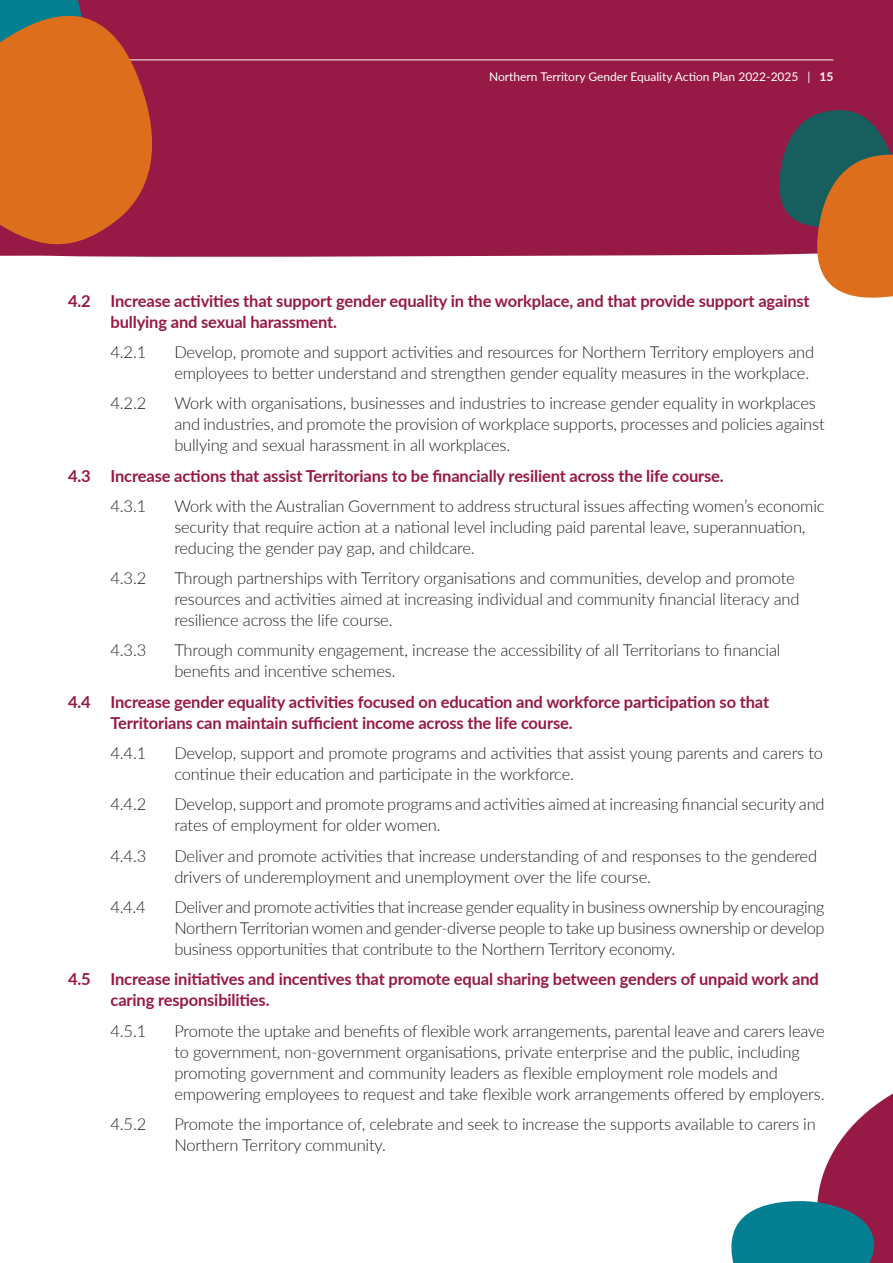
<style>
.page{position:relative;width:893px;height:1263px;background:#fff}
.page>*{position:absolute;margin:0;border:0;box-sizing:border-box;transform-origin:0 0}
._5__Table_Body{font:300 16.5px/21px "Lato";letter-spacing:-.01em;color:#231f20}
.Body_Copy{font:300 16.5px/21px "Lato";letter-spacing:-.01em;color:#231f20}
._4__Tabler_Header_1{font:700 16.5px/21px "Lato";letter-spacing:-.01em;color:#971945}
.t1{font:12px "Lato";color:#fff}
.s1{font-weight:700}
</style>
<div class="page">
<div style="left:162px;top:0;width:731px;height:257px;background:#971945"></div>
<svg style="left:731px;top:1093px;width:162px;height:170px"></svg>
<hr style="left:60px;top:60px;width:773px;height:1px;background:#fff">
<svg style="left:0;top:0;width:162px;height:257px;background:#c15a2c"></svg>
<svg style="left:775px;top:106px;width:118px;height:192px;background:#956950"></svg>
<p class="t1" style="left:489px;top:68px;width:346px">Northern Territory Gender Equality Action Plan 2022-2025 | <span class="s1">15</span></p>
<p class="_4__Tabler_Header_1" style="left:111px;top:289px;width:701px;text-indent:-43px">4.2 Increase activities that support gender equality in the workplace, and that provide support against bullying and sexual harassment.</p>
<p class="Body_Copy" style="left:111px;top:341px;width:37px">4.2.1</p>
<p class="Body_Copy" style="left:174px;top:341px;width:641px">Develop, promote and support activities and resources for Northern Territory employers and employees to better understand and strengthen gender equality measures in the workplace.</p>
<p class="Body_Copy" style="left:111px;top:392px;width:37px">4.2.2</p>
<p class="Body_Copy" style="left:174px;top:392px;width:652px">Work with organisations, businesses and industries to increase gender equality in workplaces and industries, and promote the provision of workplace supports, processes and policies against bullying and sexual harassment in all workplaces.</p>
<p class="_4__Tabler_Header_1" style="left:68px;top:464px;width:657px">4.3 Increase actions that assist Territorians to be financially resilient across the life course.</p>
<p class="Body_Copy" style="left:111px;top:495px;width:37px">4.3.1</p>
<p class="Body_Copy" style="left:174px;top:495px;width:652px">Work with the Australian Government to address structural issues affecting women’s economic security that require action at a national level including paid parental leave, superannuation, reducing the gender pay gap, and childcare.</p>
<p class="Body_Copy" style="left:111px;top:567px;width:37px">4.3.2</p>
<p class="Body_Copy" style="left:174px;top:567px;width:627px">Through partnerships with Territory organisations and communities, develop and promote resources and activities aimed at increasing individual and community financial literacy and resilience across the life course.</p>
<p class="Body_Copy" style="left:111px;top:639px;width:37px">4.3.3</p>
<p class="Body_Copy" style="left:174px;top:639px;width:608px">Through community engagement, increase the accessibility of all Territorians to financial benefits and incentive schemes.</p>
<p class="_4__Tabler_Header_1" style="left:111px;top:690px;width:660px;text-indent:-43px">4.4 Increase gender equality activities focused on education and workforce participation so that<br>Territorians can maintain sufficient income across the life course.</p>
<p class="_5__Table_Body" style="left:111px;top:742px;width:37px">4.4.1</p>
<p class="_5__Table_Body" style="left:174px;top:742px;width:650px">Develop, support and promote programs and activities that assist young parents and carers to continue their education and participate in the workforce.</p>
<p class="_5__Table_Body" style="left:111px;top:793px;width:37px">4.4.2</p>
<p class="_5__Table_Body" style="left:174px;top:793px;width:652px">Develop, support and promote programs and activities aimed at increasing financial security and rates of employment for older women.</p>
<p class="_5__Table_Body" style="left:111px;top:845px;width:37px">4.4.3</p>
<p class="_5__Table_Body" style="left:174px;top:845px;width:644px">Deliver and promote activities that increase understanding of and responses to the gendered drivers of underemployment and unemployment over the life course.</p>
<p class="_5__Table_Body" style="left:111px;top:896px;width:37px">4.4.4</p>
<p class="_5__Table_Body" style="left:174px;top:896px;width:652px;text-align:justify">Deliver and promote activities that increase gender equality in business ownership by encouraging Northern Territorian women and gender-diverse people to take up business ownership or develop business opportunities that contribute to the Northern Territory economy.</p>
<p class="_4__Tabler_Header_1" style="left:111px;top:968px;width:710px;text-indent:-43px">4.5 Increase initiatives and incentives that promote equal sharing between genders of unpaid work and caring responsibilities.</p>
<p class="_5__Table_Body" style="left:111px;top:1019px;width:37px">4.5.1</p>
<p class="_5__Table_Body" style="left:174px;top:1019px;width:652px">Promote the uptake and benefits of flexible work arrangements, parental leave and carers leave to government, non-government organisations, private enterprise and the public, including promoting government and community leaders as flexible employment role models and empowering employees to request and take flexible work arrangements offered by employers.</p>
<p class="_5__Table_Body" style="left:111px;top:1113px;width:37px">4.5.2</p>
<p class="_5__Table_Body" style="left:174px;top:1113px;width:643px">Promote the importance of, celebrate and seek to increase the supports available to carers in<br>Northern Territory community.</p>
</div>
